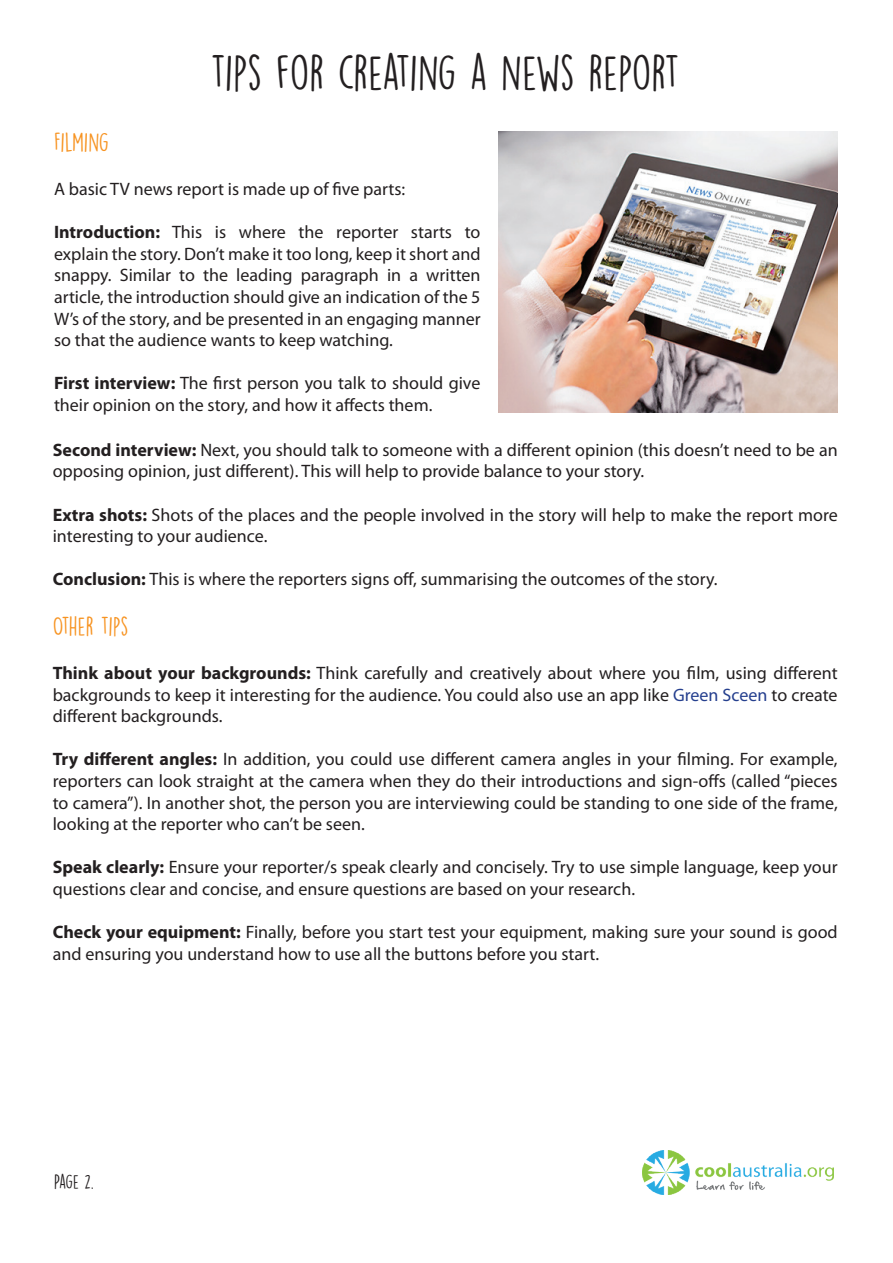
<style>
.page{position:relative;width:893px;height:1263px;background:#fff}
.page>*{position:absolute;margin:0;border:0;box-sizing:border-box;transform-origin:0 0}
.t1{font:45px "DK Lemon Yellow Sun";letter-spacing:-.025em;color:#231f20}
.t2{font:24px "DK Lemon Yellow Sun";letter-spacing:-.02em;color:#f79321}
.t3{font:18px/21.6px "Myriad Pro";color:#231f20}
.t4{font:18px "DK Lemon Yellow Sun";color:#231f20}
.s1{font-weight:700}
.s2{color:#253f8e}
</style>
<div class="page">
<img style="left:643px;top:1150px;width:191px;height:45px">
<img style="left:498px;top:132px;width:340px;height:280px">
<h1 class="t1" style="left:211px;top:46px;width:471px">TIPS FOR CREATING A NEWS REPORT</h1>
<h2 class="t2" style="left:54px;top:127px;width:56px">FILMING</h2>
<p class="t3" style="left:54px;top:178px;width:353px">A basic TV news report is made up of five parts:</p>
<p class="t3" style="left:54px;top:221px;width:428px;text-align:justify"><span class="s1">Introduction:</span> This is where the reporter starts to explain the story. Don’t make it too long, keep it short and snappy. Similar to the leading paragraph in a written article, the introduction should give an indication of the 5<br>W’s of the story, and be presented in an engaging manner so that the audience wants to keep watching.</p>
<p class="t3" style="left:54px;top:372px;width:428px"><span class="s1">First interview:</span> The first person you talk to should give their opinion on the story, and how it affects them.</p>
<p class="t3" style="left:53px;top:439px;width:786px"><span class="s1">Second interview:</span> Next, you should talk to someone with a different opinion (this doesn’t need to be an opposing opinion, just different). This will help to provide balance to your story.</p>
<p class="t3" style="left:53px;top:503px;width:787px"><span class="s1">Extra shots:</span> Shots of the places and the people involved in the story will help to make the report more interesting to your audience.</p>
<p class="t3" style="left:53px;top:568px;width:666px"><span class="s1">Conclusion:</span> This is where the reporters signs off, summarising the outcomes of the story.</p>
<h2 class="t2" style="left:53px;top:611px;width:77px">OTHER TIPS</h2>
<p class="t3" style="left:53px;top:662px;width:786px;text-align:justify"><span class="s1">Think about your backgrounds:</span> Think carefully and creatively about where you film, using different backgrounds to keep it interesting for the audience. You could also use an app like <span class="s2">Green Sceen</span> to create different backgrounds.</p>
<p class="t3" style="left:53px;top:748px;width:787px;text-align:justify"><span class="s1">Try different angles:</span> In addition, you could use different camera angles in your filming. For example, reporters can look straight at the camera when they do their introductions and sign-offs (called “pieces to camera”). In another shot, the person you are interviewing could be standing to one side of the frame, looking at the reporter who can’t be seen.</p>
<p class="t3" style="left:53px;top:856px;width:786px"><span class="s1">Speak clearly:</span> Ensure your reporter/s speak clearly and concisely. Try to use simple language, keep your questions clear and concise, and ensure questions are based on your research.</p>
<p class="t3" style="left:53px;top:921px;width:786px"><span class="s1">Check your equipment:</span> Finally, before you start test your equipment, making sure your sound is good and ensuring you understand how to use all the buttons before you start.</p>
<p class="t4" style="left:54px;top:1170px;width:42px">PAGE 2.</p>
</div>
